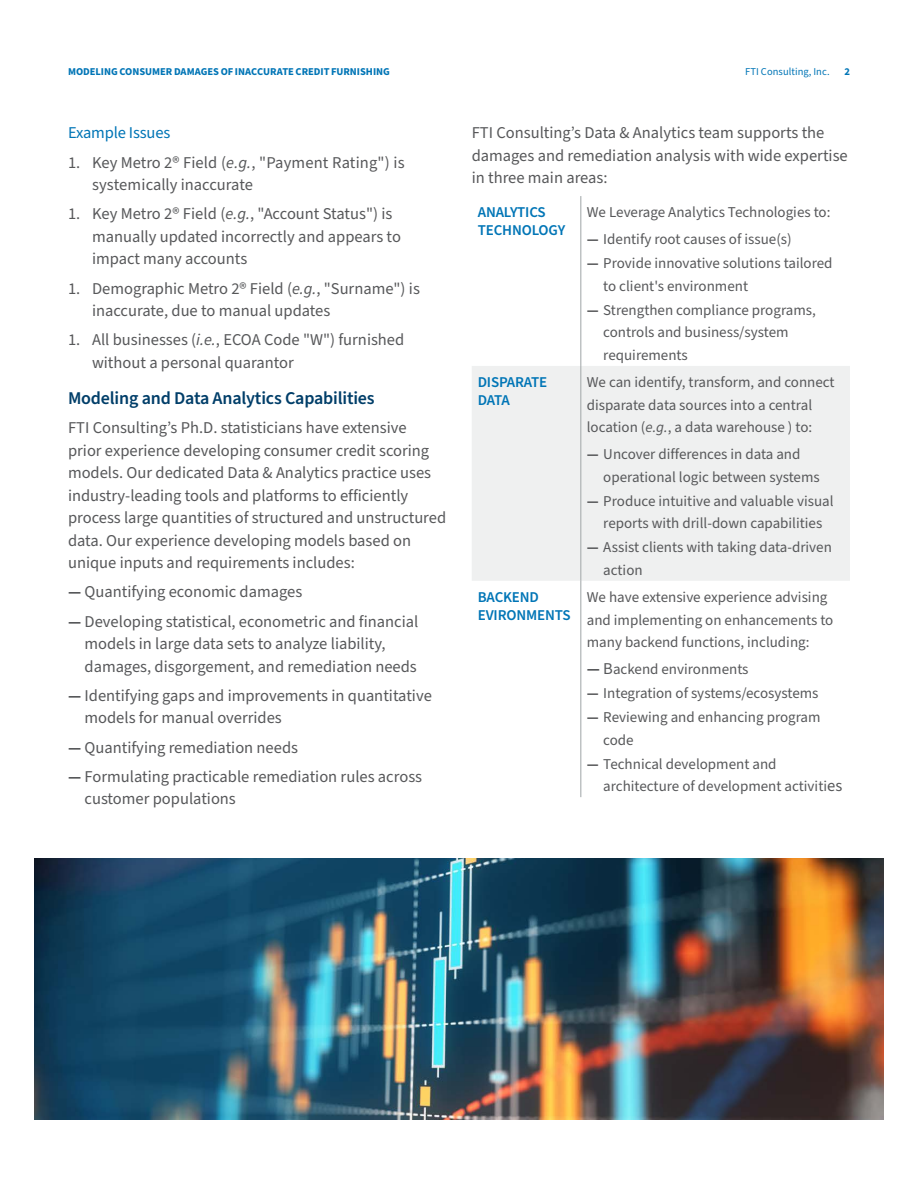
<style>
.page{position:relative;width:918px;height:1188px;background:#fff}
.page>*{position:absolute;margin:0;border:0;box-sizing:border-box;transform-origin:0 0}
.Subhead_L1_-_MAIN{font:600 18px "Source Sans Pro";letter-spacing:-.01em;color:#003e69}
.Body_Copy{font:16.5px/22.5px "Source Sans Pro";color:#57585a}
.Subhead_L2{font:16.5px "Source Sans Pro";letter-spacing:-.01em;color:#0075b6}
.Body_Copy-2{font:15px/22.5px "Source Sans Pro";color:#57585a}
.Table__Header{font:600 15px/18px "Source Sans Pro";letter-spacing:-.01em;color:#0075b6}
.t1{font:700 10.5px "Source Sans Pro";letter-spacing:-.005em;color:#0075b6}
.t2{font:10.5px "Source Sans Pro";letter-spacing:.005em;color:#0075b6}
.s1{font-style:italic}
.s2{font-weight:700}
.s3{font-weight:700;font-size:16.5px}
.s4{font-size:16.5px}
</style>
<div class="page">
<div style="left:472px;top:366px;width:378px;height:215px;background:#eff0f0"></div>
<hr style="left:580px;top:196px;width:1px;height:170px;background:#a9aeb0">
<hr style="left:580px;top:366px;width:1px;height:215px;background:#a9aeb0">
<hr style="left:580px;top:581px;width:1px;height:216px;background:#a9aeb0">
<img style="left:34px;top:858px;width:850px;height:262px">
<p class="t1" style="left:68px;top:64px;width:323px">MODELING CONSUMER DAMAGES OF INACCURATE CREDIT FURNISHING</p>
<p class="t2" style="left:745px;top:64px;width:86px">FTI Consulting, Inc.</p>
<p class="t1" style="left:844px;top:64px;width:7px">2</p>
<p class="Subhead_L2" style="left:68px;top:122px;width:104px">Example Issues</p>
<p class="Body_Copy" style="left:92px;top:151px;width:314px;text-indent:-24px">1. Key Metro 2® Field (<span class="s1">e.g.</span>, "Payment Rating") is systemically inaccurate</p>
<p class="Body_Copy" style="left:92px;top:203px;width:310px;text-indent:-24px">1. Key Metro 2® Field (<span class="s1">e.g.</span>, "Account Status") is manually updated incorrectly and appears to impact many accounts</p>
<p class="Body_Copy" style="left:92px;top:277px;width:329px;text-indent:-24px">1. Demographic Metro 2® Field (<span class="s1">e.g.</span>, "Surname") is inaccurate, due to manual updates</p>
<p class="Body_Copy" style="left:92px;top:329px;width:314px;text-indent:-24px">1. All businesses (<span class="s1">i.e.</span>, ECOA Code "W") furnished without a personal quarantor</p>
<p class="Subhead_L1_-_MAIN" style="left:68px;top:386px;width:308px">Modeling and Data Analytics Capabilities</p>
<p class="Body_Copy" style="left:68px;top:417px;width:380px">FTI Consulting’s Ph.D. statisticians have extensive<br>prior experience developing consumer credit scoring models. Our dedicated Data &amp; Analytics practice uses industry-leading tools and platforms to efficiently process large quantities of structured and unstructured data. Our experience developing models based on unique inputs and requirements includes:</p>
<p class="Body_Copy" style="left:68px;top:581px;width:236px"><span class="s2">—</span> Quantifying economic damages</p>
<p class="Body_Copy" style="left:85px;top:610px;width:335px;text-indent:-16px"><span class="s2">—</span> Developing statistical, econometric and financial models in large data sets to analyze liability, damages, disgorgement, and remediation needs</p>
<p class="Body_Copy" style="left:85px;top:685px;width:349px;text-indent:-16px"><span class="s2">—</span> Identifying gaps and improvements in quantitative models for manual overrides</p>
<p class="Body_Copy" style="left:68px;top:736px;width:232px"><span class="s2">—</span> Quantifying remediation needs</p>
<p class="Body_Copy" style="left:85px;top:766px;width:339px;text-indent:-16px"><span class="s2">—</span> Formulating practicable remediation rules across customer populations</p>
<p class="Body_Copy" style="left:472px;top:122px;width:378px">FTI Consulting’s Data &amp; Analytics team supports the damages and remediation analysis with wide expertise in three main areas:</p>
<p class="Table__Header" style="left:478px;top:204px;width:89px">ANALYTICS<br>TECHNOLOGY</p>
<p class="Body_Copy-2" style="left:587px;top:202px;width:245px">We Leverage Analytics Technologies to:</p>
<p class="Body_Copy-2" style="left:587px;top:229px;width:206px"><span class="s2">—</span> Identify root causes of issue(s)</p>
<p class="Body_Copy-2" style="left:603px;top:253px;width:231px;text-indent:-16px"><span class="s2">—</span> Provide innovative solutions tailored to client's environment</p>
<p class="Body_Copy-2" style="left:603px;top:299px;width:214px;text-indent:-16px"><span class="s2">—</span> Strengthen compliance programs, controls and business/system requirements</p>
<p class="Table__Header" style="left:478px;top:374px;width:71px">DISPARATE<br>DATA</p>
<p class="Body_Copy-2" style="left:587px;top:372px;width:249px">We can identify, transform, and connect disparate data sources into a central location (<span class="s1">e.g.</span>, a data warehouse ) to:</p>
<p class="Body_Copy-2" style="left:603px;top:444px;width:218px;text-indent:-16px"><span class="s2">—</span> Uncover differences in data and operational logic between systems</p>
<p class="Body_Copy-2" style="left:587px;top:490px;width:248px;text-align:center"><span class="s2">—</span> Produce intuitive and valuable visual reports with drill-down capabilities</p>
<p class="Body_Copy-2" style="left:603px;top:537px;width:230px;text-indent:-16px"><span class="s2">—</span> Assist clients with taking data-driven action</p>
<p class="Table__Header" style="left:478px;top:589px;width:94px">BACKEND<br>EVIRONMENTS</p>
<p class="Body_Copy-2" style="left:587px;top:586px;width:248px">We have extensive experience advising and implementing on enhancements to many backend functions, including:</p>
<p class="Body_Copy-2" style="left:587px;top:658px;width:163px"><span class="s3">—</span> <span class="s4">B</span>ackend environments</p>
<p class="Body_Copy-2" style="left:587px;top:682px;width:233px"><span class="s2">—</span> Integration of systems/ecosystems</p>
<p class="Body_Copy-2" style="left:603px;top:706px;width:219px;text-indent:-16px"><span class="s2">—</span> Reviewing and enhancing program code</p>
<p class="Body_Copy-2" style="left:603px;top:753px;width:240px;text-indent:-16px"><span class="s2">—</span> Technical development and architecture of development activiti<span class="s4">es</span></p>
</div>
